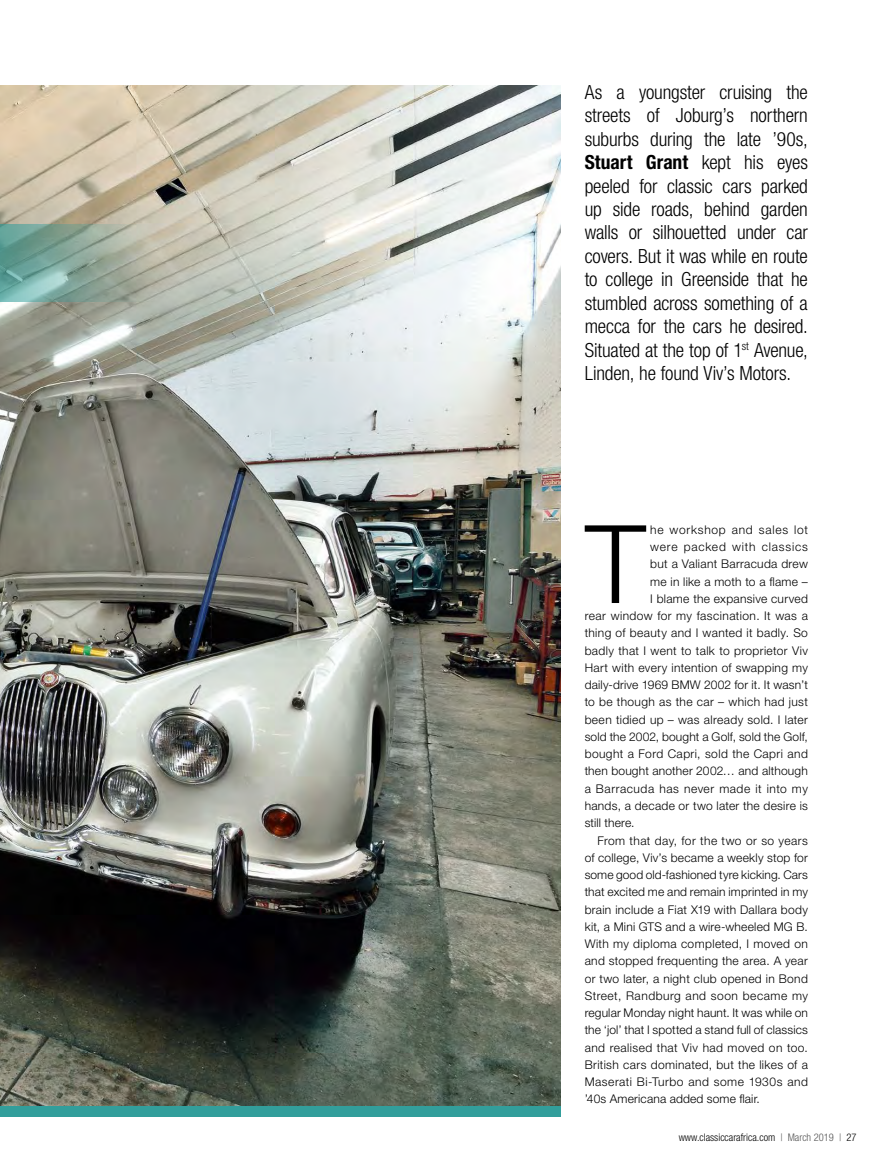
<style>
.page{position:relative;width:893px;height:1174px;background:#fff}
.page>*{position:absolute;margin:0;border:0;box-sizing:border-box;transform-origin:0 0}
.t1{font:300 108.6px "Helvetica Neue LT Std";color:#000}
.t2{font:300 condensed 19.5px/23.4px "Helvetica Neue LT Std";letter-spacing:-.01em;color:#000;text-align:justify}
.t3{font:300 12px "Helvetica Neue LT Std";letter-spacing:.025em;color:#000}
.t4{font:300 12px "Helvetica Neue LT Std";letter-spacing:.065em;color:#000}
.t5{font:300 12px "Helvetica Neue LT Std";letter-spacing:.045em;color:#000}
.t6{font:300 condensed 10.5px "Helvetica Neue LT Std";color:#000}
.s1{font-weight:700}
.s2{color:#565656}
</style>
<div class="page">
<img style="left:0;top:85px;width:561px;height:1021px">
<div style="left:0;top:1106px;width:561px;height:10px;background:#329e9b"></div>
<hr style="left:0;top:171px;width:1px;height:78px;background:#329e9b">
<svg style="left:0;top:224px;width:157px;height:78px;background:#8ba99c"></svg>
<p class="t2" style="left:585px;top:80px;width:225px">As a youngster cruising the streets of Joburg’s northern suburbs during the late ’90s, <span class="s1">Stuart Grant</span> kept his eyes peeled for classic cars parked up side roads, behind garden walls or silhouetted under car covers. But it was while en route to college in Greenside that he stumbled across something of a mecca for the cars he desired.<br>Situated at the top of 1<sup>st</sup> Avenue, Linden, he found Viv’s Motors.</p>
<h1 class="t1" style="left:585px;top:498px;width:62px">T</h1>
<p class="t4" style="left:650px;top:522px;width:159px">he workshop and sales lot</p>
<p class="t4" style="left:650px;top:539px;width:159px">were packed with classics</p>
<p class="t3" style="left:650px;top:557px;width:159px">but a Valiant Barracuda drew</p>
<p class="t3" style="left:650px;top:574px;width:159px">me in like a moth to a flame –</p>
<p class="t3" style="left:650px;top:591px;width:159px">I blame the expansive curved</p>
<p class="t3" style="left:585px;top:608px;width:225px">rear window for my fascination. It was a</p>
<p class="t3" style="left:585px;top:626px;width:225px">thing of beauty and I wanted it badly. So</p>
<p class="t3" style="left:585px;top:643px;width:225px">badly that I went to talk to proprietor Viv</p>
<p class="t3" style="left:585px;top:660px;width:225px">Hart with every intention of swapping my</p>
<p class="t3" style="left:585px;top:677px;width:225px">daily-drive 1969 BMW 2002 for it. It wasn’t</p>
<p class="t3" style="left:585px;top:695px;width:225px">to be though as the car – which had just</p>
<p class="t3" style="left:585px;top:712px;width:225px">been tidied up – was already sold. I later</p>
<p class="t3" style="left:585px;top:729px;width:225px">sold the 2002, bought a Golf, sold the Golf,</p>
<p class="t3" style="left:585px;top:746px;width:225px">bought a Ford Capri, sold the Capri and</p>
<p class="t3" style="left:585px;top:764px;width:225px">then bought another 2002… and although</p>
<p class="t5" style="left:585px;top:781px;width:225px">a Barracuda has never made it into my</p>
<p class="t3" style="left:585px;top:798px;width:225px">hands, a decade or two later the desire is</p>
<p class="t3" style="left:585px;top:815px;width:51px">still there.</p>
<p class="t3" style="left:597px;top:833px;width:212px">From that day, for the two or so years</p>
<p class="t3" style="left:585px;top:850px;width:225px">of college, Viv’s became a weekly stop for</p>
<p class="t3" style="left:585px;top:867px;width:225px">some good old-fashioned tyre kicking. Cars</p>
<p class="t3" style="left:585px;top:884px;width:225px">that excited me and remain imprinted in my</p>
<p class="t3" style="left:585px;top:902px;width:225px">brain include a Fiat X19 with Dallara body</p>
<p class="t3" style="left:585px;top:919px;width:225px">kit, a Mini GTS and a wire-wheeled MG B.</p>
<p class="t3" style="left:585px;top:936px;width:225px">With my diploma completed, I moved on</p>
<p class="t3" style="left:585px;top:953px;width:225px">and stopped frequenting the area. A year</p>
<p class="t3" style="left:585px;top:971px;width:225px">or two later, a night club opened in Bond</p>
<p class="t3" style="left:585px;top:988px;width:225px">Street, Randburg and soon became my</p>
<p class="t3" style="left:585px;top:1005px;width:225px">regular Monday night haunt. It was while on</p>
<p class="t3" style="left:585px;top:1022px;width:225px">the ‘jol’ that I spotted a stand full of classics</p>
<p class="t3" style="left:585px;top:1039px;width:225px">and realised that Viv had moved on too.</p>
<p class="t3" style="left:585px;top:1057px;width:225px">British cars dominated, but the likes of a</p>
<p class="t3" style="left:585px;top:1074px;width:225px">Maserati Bi-Turbo and some 1930s and</p>
<p class="t3" style="left:585px;top:1091px;width:177px">’40s Americana added some flair.</p>
<p class="t6" style="left:679px;top:1131px;width:179px">www.classiccarafrica.com <span class="s2">| March 2019 |</span> 27</p>
</div>
